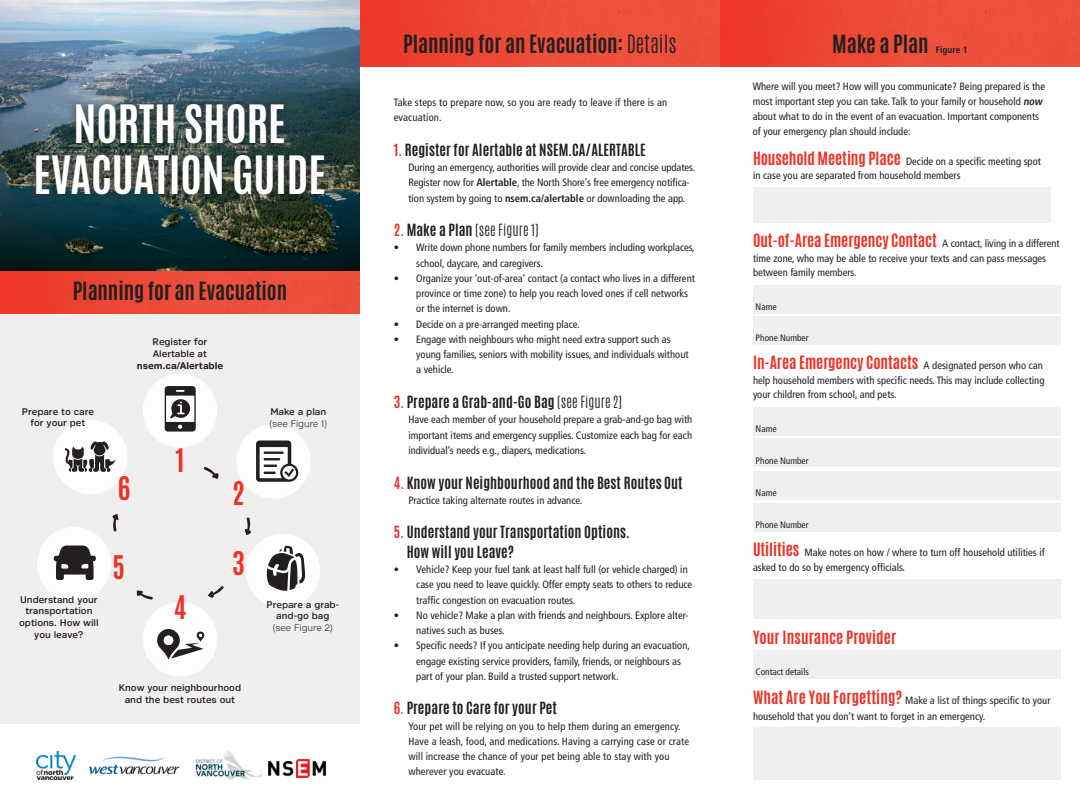
<style>
.page{position:relative;width:1080px;height:810px;background:#fff}
.page>*{position:absolute;margin:0;border:0;box-sizing:border-box;transform-origin:0 0}
.t1{font:700 44.12px/50.4px "Antonio";letter-spacing:-.005em;color:#fff;text-align:center}
.t2{font:700 27.25px "Antonio";color:#ee3124}
.t3{font:700 21px "Antonio";letter-spacing:-.005em;color:#231f20}
.t4{font:700 15.38px "Antonio";letter-spacing:-.005em;color:#ee3124}
.t5{font:700 14.12px/19.4px "Antonio";letter-spacing:.005em;color:#231f20}
.t6{font:300 14.12px "Antonio";letter-spacing:.005em;color:#231f20}
.t7{font:condensed 10.62px/15.2px "Frutiger";color:#231f20}
.t8{font:500 9.75px/11.8px "Crique Grotesk Display";letter-spacing:-.005em;color:#231f20;text-align:center}
.t9{font:300 9.75px "Crique Grotesk Display";letter-spacing:-.005em;color:#231f20}
.t10{font:700 9.75px "Crique Grotesk Display";letter-spacing:-.005em;color:#231f20}
.t11{font:condensed 9.38px "Frutiger";color:#231f20}
.t12{font:700 condensed 9.38px "Frutiger";color:#231f20}
.s1{font-weight:300}
.s2{color:#ee3124}
.s3{font-weight:700}
.s4{font-weight:700;color:#ee3124}
.s5{font-family:"Antonio";font-weight:700;font-stretch:normal;font-size:15.38px;color:#ee3124}
.s6{font-family:"Frutiger";font-weight:400;font-stretch:condensed;font-size:10.62px;color:#231f20}
</style>
<div class="page">
<img style="left:720px;top:0;width:360px;height:67px">
<div style="left:753px;top:188px;width:298px;height:35px;background:#f0efee"></div>
<div style="left:753px;top:407px;width:307px;height:28px;background:#f0efee"></div>
<div style="left:753px;top:438px;width:307px;height:29px;background:#f0efee"></div>
<div style="left:753px;top:471px;width:307px;height:29px;background:#f0efee"></div>
<div style="left:753px;top:503px;width:307px;height:28px;background:#f0efee"></div>
<div style="left:753px;top:579px;width:307px;height:40px;background:#f0efee"></div>
<div style="left:753px;top:650px;width:307px;height:28px;background:#f0efee"></div>
<div style="left:753px;top:728px;width:307px;height:52px;background:#f0efee"></div>
<div style="left:753px;top:285px;width:307px;height:28px;background:#f0efee"></div>
<div style="left:753px;top:317px;width:307px;height:28px;background:#f0efee"></div>
<div style="left:0;top:313px;width:360px;height:411px;background:#f0efee"></div>
<div style="left:143px;top:373px;width:74px;height:75px;background:#fff;border-radius:50%"></div>
<svg style="left:165px;top:386px;width:31px;height:46px"></svg>
<img style="left:0;top:0;width:360px;height:313px">
<div style="left:37px;top:527px;width:74px;height:74px;background:#fff;border-radius:50%"></div>
<div style="left:236px;top:424px;width:75px;height:75px;background:#fff;border-radius:50%"></div>
<svg style="left:112px;top:514px;width:7px;height:18px"></svg>
<svg style="left:204px;top:467px;width:14px;height:12px"></svg>
<svg style="left:245px;top:517px;width:6px;height:18px"></svg>
<svg style="left:208px;top:586px;width:16px;height:12px"></svg>
<svg style="left:137px;top:590px;width:16px;height:10px"></svg>
<div style="left:143px;top:602px;width:74px;height:74px;background:#fff;border-radius:50%"></div>
<div style="left:53px;top:420px;width:75px;height:74px;background:#fff;border-radius:50%"></div>
<svg style="left:65px;top:441px;width:50px;height:31px"></svg>
<svg style="left:157px;top:629px;width:48px;height:30px"></svg>
<svg style="left:256px;top:440px;width:43px;height:42px"></svg>
<div style="left:28px;top:96px;width:304px;height:106px;background:#231f20;opacity:.75"></div>
<img style="left:37px;top:751px;width:38px;height:29px">
<img style="left:195px;top:750px;width:67px;height:30px">
<img style="left:88px;top:756px;width:91px;height:19px">
<svg style="left:54px;top:546px;width:42px;height:34px"></svg>
<img style="left:268px;top:759px;width:57px;height:18px">
<div style="left:246px;top:534px;width:74px;height:74px;background:#fff;border-radius:50%"></div>
<svg style="left:267px;top:546px;width:38px;height:45px"></svg>
<img style="left:360px;top:0;width:360px;height:67px">
<h1 class="t1" style="left:33px;top:100px;width:294px">NORTH SHORE<br>EVACUATION GUIDE</h1>
<h3 class="t3" style="left:73px;top:275px;width:216px">Planning for an Evacuation</h3>
<p class="t8" style="left:153px;top:336px;width:56px;text-align:left">Register for<br>Alertable at</p>
<p class="t10" style="left:137px;top:360px;width:88px">nsem.ca/Alertable</p>
<p class="t8" style="left:270px;top:406px;width:57px">Make a plan</p>
<p class="t9" style="left:269px;top:418px;width:59px">(see Figure 1)</p>
<p class="t8" style="left:22px;top:405px;width:74px">Prepare to care for your pet</p>
<h2 class="t2" style="left:118px;top:468px;width:14px">6</h2>
<h2 class="t2" style="left:175px;top:439px;width:10px">1</h2>
<h2 class="t2" style="left:232px;top:473px;width:14px">2</h2>
<p class="t8" style="left:19px;top:593px;width:81px">Understand your transportation options. How will you leave?</p>
<h2 class="t2" style="left:112px;top:547px;width:14px">5</h2>
<h2 class="t2" style="left:174px;top:587px;width:14px">4</h2>
<h2 class="t2" style="left:232px;top:542px;width:14px">3</h2>
<p class="t8" style="left:119px;top:682px;width:124px">Know your neighbourhood and the best routes out</p>
<p class="t8" style="left:267px;top:598px;width:74px">Prepare a grab&shy;and-go bag</p>
<p class="t9" style="left:273px;top:622px;width:62px">(see Figure 2)</p>
<h3 class="t3" style="left:403px;top:29px;width:275px">Planning for an Evacuation: <span class="s1">Details</span></h3>
<p class="t7" style="left:394px;top:95px;width:275px">Take steps to prepare now, so you are ready to leave if there is an evacuation.</p>
<h3 class="t5" style="left:394px;top:140px;width:253px"><span class="s2">1.</span> Register for Alertable at NSEM.CA/ALERTABLE</h3>
<p class="t7" style="left:408px;top:160px;width:288px">During an emergency, authorities will provide clear and concise updates.<br>Register now for <span class="s3">Alertable</span>, the North Shore’s free emergency notifica&shy;tion system by going to <span class="s3">nsem.ca/alertable</span> or downloading the app.</p>
<h3 class="t6" style="left:394px;top:220px;width:147px"><span class="s4">2.</span> <span class="s3">Make a Plan</span> (see Figure 1)</h3>
<p class="t7" style="left:416px;top:240px;width:280px;text-indent:-23px">• Write down phone numbers for family members including workplaces, school, daycare, and caregivers.</p>
<p class="t7" style="left:416px;top:271px;width:280px;text-indent:-23px">• Organize your ‘out-of-area’ contact (a contact who lives in a different province or time zone) to help you reach loved ones if cell networks or the internet is down.</p>
<p class="t7" style="left:394px;top:316px;width:188px">• Decide on a pre-arranged meeting place.</p>
<p class="t7" style="left:416px;top:332px;width:274px;text-indent:-23px">• Engage with neighbours who might need extra support such as young families, seniors with mobility issues, and individuals without a vehicle.</p>
<h3 class="t5" style="left:394px;top:393px;width:230px"><span class="s2">3.</span> Prepare a Grab-and-Go Bag <span class="s1">(see Figure 2)</span></h3>
<p class="t7" style="left:408px;top:412px;width:285px;text-align:justify">Have each member of your household prepare a grab-and-go bag with important items and emergency supplies. Customize each bag for each individual’s needs e.g., diapers, medications.</p>
<h3 class="t5" style="left:394px;top:473px;width:290px"><span class="s2">4.</span> Know your Neighbourhood and the Best Routes Out</h3>
<p class="t7" style="left:408px;top:493px;width:176px">Practice taking alternate routes in advance.</p>
<h3 class="t5" style="left:407px;top:523px;width:225px;text-indent:-13px"><span class="s2">5.</span> Understand your Transportation Options.<br>How will you Leave?</h3>
<p class="t7" style="left:416px;top:562px;width:278px;text-indent:-23px">• Vehicle? Keep your fuel tank at least half full (or vehicle charged) in case you need to leave quickly. Offer empty seats to others to reduce traffic congestion on evacuation routes.</p>
<p class="t7" style="left:416px;top:608px;width:274px;text-indent:-23px">• No vehicle? Make a plan with friends and neighbours. Explore alter&shy;natives such as buses.</p>
<p class="t7" style="left:416px;top:638px;width:275px;text-indent:-23px">• Specific needs? If you anticipate needing help during an evacuation, engage existing service providers, family, friends, or neighbours as part of your plan. Build a trusted support network.</p>
<h3 class="t5" style="left:394px;top:699px;width:165px"><span class="s2">6.</span> Prepare to Care for your Pet</h3>
<p class="t7" style="left:408px;top:718px;width:282px">Your pet will be relying on you to help them during an emergency.<br>Have a leash, food, and medications. Having a carrying case or crate will increase the chance of your pet being able to stay with you wherever you evacuate.</p>
<h3 class="t3" style="left:832px;top:29px;width:98px">Make a Plan</h3>
<p class="t12" style="left:936px;top:45px;width:33px">Figure 1</p>
<p class="t7" style="left:753px;top:78px;width:294px">Where will you meet? How will you communicate? Being prepared is the most important step you can take. Talk to your family or household <span class="s3">now </span>about what to do in the event of an evacuation. Important components of your emergency plan should include:</p>
<p class="t7" style="left:753px;top:154px;width:289px;line-height:14.4px"><span class="s5">Household Meeting Place</span> Decide on a specific meeting spot in case you are separated from household members</p>
<h3 class="t4" style="left:753px;top:229px;width:308px">Out-of-Area Emergency Contact <span class="s6">A contact, living in a different</span></h3>
<p class="t7" style="left:753px;top:251px;width:295px;line-height:14.4px">time zone, who may be able to receive your texts and can pass messages between family members.</p>
<p class="t11" style="left:756px;top:301px;width:23px">Name</p>
<p class="t11" style="left:756px;top:333px;width:54px">Phone Number</p>
<h3 class="t4" style="left:753px;top:351px;width:291px">In-Area Emergency Contacts <span class="s6">A designated person who can</span></h3>
<p class="t7" style="left:753px;top:373px;width:293px;line-height:14.4px">help household members with specific needs. This may include collecting your children from school, and pets.</p>
<p class="t11" style="left:756px;top:423px;width:23px">Name</p>
<p class="t11" style="left:756px;top:455px;width:54px">Phone Number</p>
<p class="t11" style="left:756px;top:487px;width:23px">Name</p>
<p class="t11" style="left:756px;top:520px;width:54px">Phone Number</p>
<p class="t7" style="left:753px;top:545px;width:293px"><span class="s5">Utilities</span> Make notes on how / where to turn off household utilities if asked to do so by emergency officials.</p>
<h3 class="t4" style="left:753px;top:626px;width:145px">Your Insurance Provider</h3>
<p class="t11" style="left:756px;top:666px;width:55px">Contact details</p>
<p class="t7" style="left:753px;top:693px;width:299px"><span class="s5">What Are You Forgetting?</span> Make a list of things specific to your household that you don’t want to forget in an emergency.</p>
</div>
